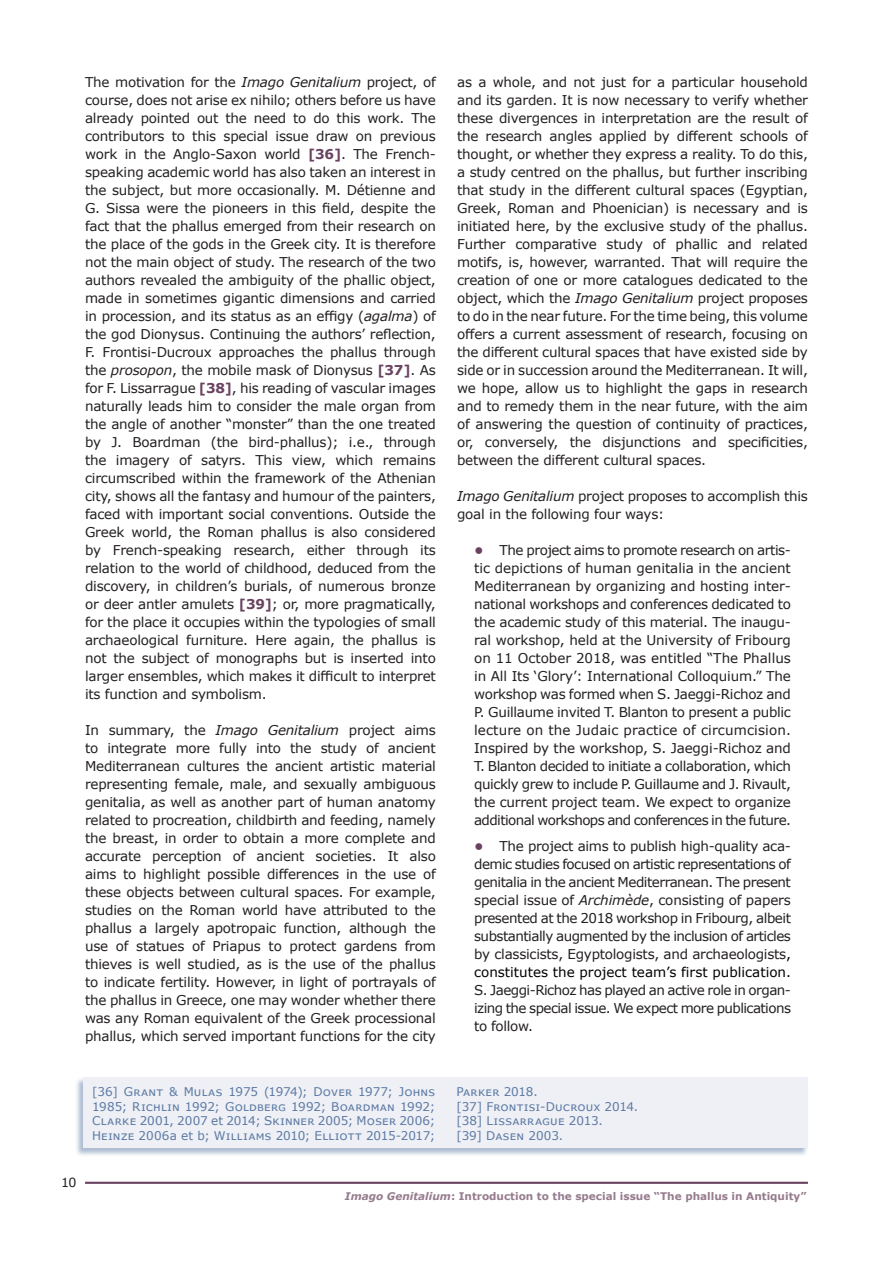
<style>
.page{position:relative;width:893px;height:1263px;background:#fff}
.page>*{position:absolute;margin:0;border:0;box-sizing:border-box;transform-origin:0 0}
.t1{font:13.5px/18px "Verdana";letter-spacing:-.015em;color:#231f20;text-align:justify}
.t2{font:12.6px "Verdana";color:#231f20}
.t3{font:12px/14.4px "Verdana";color:#5c79a4;text-align:justify}
.t4{font:700 10.5px "Verdana";color:#967c8e}
.s1{font-style:italic}
.s2{font-weight:700;color:#694260}
.s3{color:#000001}
</style>
<div class="page">
<hr style="left:85px;top:1182px;width:723px;height:2px;background:#694260">
<div style="left:75px;top:1077px;width:733px;height:80px;background:#5c79a4;opacity:.5"></div>
<div style="left:84px;top:1077px;width:724px;height:71px;background:#eef0f5"></div>
<p class="t1" style="left:85px;top:73px;width:352px">The motivation for the <span class="s1">Imago Genitalium</span> project, of course, does not arise ex nihilo; others before us have already pointed out the need to do this work. The contributors to this special issue draw on previous work in the Anglo-Saxon world <span class="s2">[36]</span>. The French&shy;speaking academic world has also taken an interest in the subject, but more occasionally. M. Détienne and G. Sissa were the pioneers in this field, despite the fact that the phallus emerged from their research on the place of the gods in the Greek city. It is therefore not the main object of study. The research of the two authors revealed the ambiguity of the phallic object, made in sometimes gigantic dimensions and carried in procession, and its status as an effigy (<span class="s1">agalma</span>) of the god Dionysus. Continuing the authors’ reflection, F. Frontisi-Ducroux approaches the phallus through the <span class="s1">prosopon</span>, the mobile mask of Dionysus <span class="s2">[37]</span>. As for F. Lissarrague <span class="s2">[38]</span>, his reading of vascular images naturally leads him to consider the male organ from the angle of another “monster” than the one treated by J. Boardman (the bird-phallus); i.e., through the imagery of satyrs. This view, which remains circumscribed within the framework of the Athenian city, shows all the fantasy and humour of the painters, faced with important social conventions. Outside the Greek world, the Roman phallus is also considered by French-speaking research, either through its relation to the world of childhood, deduced from the discovery, in children’s burials, of numerous bronze or deer antler amulets <span class="s2">[39]</span>; or, more pragmatically, for the place it occupies within the typologies of small archaeological furniture. Here again, the phallus is not the subject of monographs but is inserted into larger ensembles, which makes it difficult to interpret its function and symbolism.</p>
<p class="t1" style="left:85px;top:721px;width:352px">In summary, the <span class="s1">Imago Genitalium</span> project aims to integrate more fully into the study of ancient Mediterranean cultures the ancient artistic material representing female, male, and sexually ambiguous genitalia, as well as another part of human anatomy related to procreation, childbirth and feeding, namely the breast, in order to obtain a more complete and accurate perception of ancient societies. It also aims to highlight possible differences in the use of these objects between cultural spaces. For example, studies on the Roman world have attributed to the phallus a largely apotropaic function, although the use of statues of Priapus to protect gardens from thieves is well studied, as is the use of the phallus to indicate fertility. However, in light of portrayals of the phallus in Greece, one may wonder whether there was any Roman equivalent of the Greek processional phallus, which served important functions for the city</p>
<p class="t1" style="left:457px;top:73px;width:352px">as a whole, and not just for a particular household and its garden. It is now necessary to verify whether these divergences in interpretation are the result of the research angles applied by different schools of thought, or whether they express a reality. To do this, a study centred on the phallus, but further inscribing that study in the different cultural spaces (Egyptian, Greek, Roman and Phoenician) is necessary and is initiated here, by the exclusive study of the phallus.<br>Further comparative study of phallic and related motifs, is, however, warranted. That will require the creation of one or more catalogues dedicated to the object, which the <span class="s1">Imago Genitalium</span> project proposes to do in the near future. For the time being, this volume offers a current assessment of research, focusing on the different cultural spaces that have existed side by side or in succession around the Mediterranean. It will, we hope, allow us to highlight the gaps in research and to remedy them in the near future, with the aim of answering the question of continuity of practices, or, conversely, the disjunctions and specificities, between the different cultural spaces.</p>
<p class="t1" style="left:457px;top:486px;width:352px"><span class="s1">Imago Genitalium</span> project proposes to accomplish this goal in the following four ways:</p>
<p class="t1" style="left:474px;top:540px;width:318px"><span class="s2">•</span> The project aims to promote research on artis&shy;tic depictions of human genitalia in the ancient Mediterranean by organizing and hosting inter&shy;national workshops and conferences dedicated to the academic study of this material. The inaugu&shy;ral workshop, held at the University of Fribourg on 11 October 2018, was entitled “The Phallus in All Its ‘Glory’: International Colloquium.” The workshop was formed when S. Jaeggi-Richoz and P. Guillaume invited T. Blanton to present a public lecture on the Judaic practice of circumcision.<br>Inspired by the workshop, S. Jaeggi-Richoz and T. Blanton decided to initiate a collaboration, which quickly grew to include P. Guillaume and J. Rivault, the current project team. We expect to organize additional workshops and conferences in the future.</p>
<p class="t1" style="left:474px;top:837px;width:318px"><span class="s2">•</span> The project aims to publish high-quality aca&shy;demic studies focused on artistic representations of genitalia in the ancient Mediterranean. The present special issue of <span class="s1">Archimède</span>, consisting of papers presented at the 2018 workshop in Fribourg, albeit substantially augmented by the inclusion of articles by classicists, Egyptologists, and archaeologists<span class="s3">, constitutes the project team’s first publication.</span></p>
<p class="t1" style="left:474px;top:981px;width:318px">S. Jaeggi-Richoz has played an active role in organ&shy;izing the special issue. We expect more publications to follow.</p>
<p class="t2" style="left:61px;top:1173px;width:17px">10</p>
<p class="t3" style="left:92px;top:1085px;width:345px">[36] Grant &amp; Mulas 1975 (1974); Dover 1977; Johns 1985; Richlin 1992; Goldberg 1992; Boardman 1992; Clarke 2001, 2007 et 2014; Skinner 2005; Moser 2006; Heinze 2006a et b; Williams 2010; Elliott 2015-2017;</p>
<p class="t3" style="left:456px;top:1085px;width:183px;text-align:left">Parker 2018.<br>[37] Frontisi-Ducroux 2014. [38] Lissarrague 2013.<br>[39] Dasen 2003.</p>
<p class="t4" style="left:345px;top:1189px;width:463px"><span class="s1">Imago Genitalium</span>: Introduction to the special issue “The phallus in Antiquity”</p>
</div>
